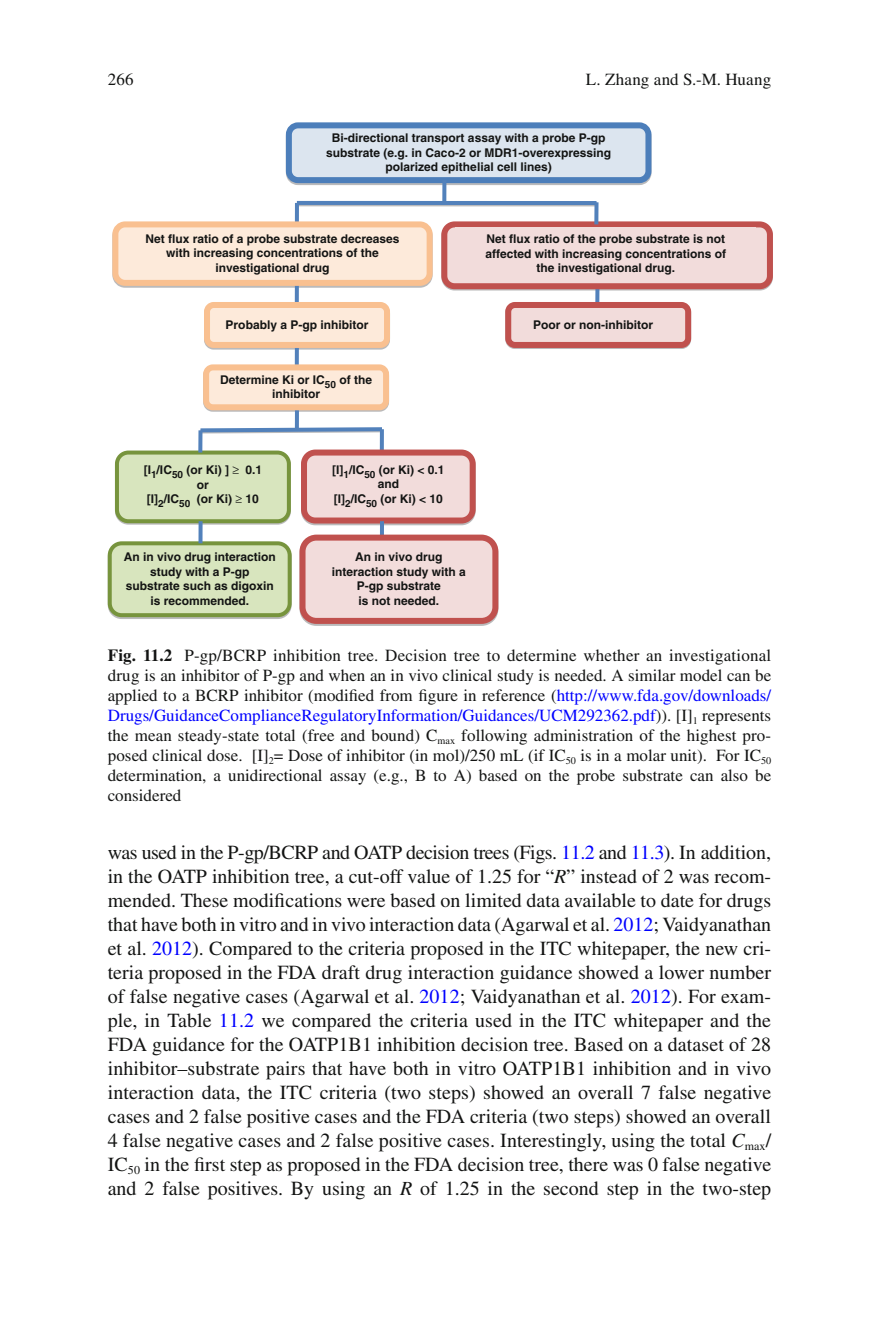
<style>
.page{position:relative;width:879px;height:1333px;background:#fff}
.page>*{position:absolute;margin:0;border:0;box-sizing:border-box;transform-origin:0 0}
.t1{font:20px/24px "Times";color:#131413;text-align:justify}
.t2{font:17px/20px "Times";color:#131413;text-align:justify}
.t3{font:700 12px/14.4px "Helvetica";color:#131413;text-align:center}
.s1{font-weight:700}
.s2{color:#00f}
.s3{font-style:italic}
</style>
<div class="page">
<div style="left:299px;top:536px;width:199px;height:90px;border:6px solid #bababb;border-radius:14px"></div>
<div style="left:108px;top:543px;width:184px;height:76px;border:4px solid #bababb;border-radius:12px"></div>
<div style="left:301px;top:451px;width:175px;height:74px;border:6px solid #bababb;border-radius:11px"></div>
<div style="left:203px;top:366px;width:186px;height:46px;border:6px solid #bababb;border-radius:7px"></div>
<div style="left:505px;top:303px;width:186px;height:46px;border:6px solid #bababb;border-radius:7px"></div>
<div style="left:204px;top:303px;width:186px;height:46px;border:6px solid #bababb;border-radius:7px"></div>
<hr style="left:297px;top:202px;width:299px;height:4px;background:#bababb">
<div style="left:112px;top:223px;width:321px;height:65px;border:6px solid #bababb;border-radius:10px"></div>
<div style="left:286px;top:124px;width:365px;height:61px;border:6px solid #bababb;border-radius:9px"></div>
<svg style="left:295px;top:286px;width:4px;height:16px"></svg>
<svg style="left:295px;top:348px;width:4px;height:16px"></svg>
<hr style="left:295px;top:407px;width:4px;height:22px;background:#5281bb">
<hr style="left:295px;top:203px;width:4px;height:22px;background:#5281bb">
<svg style="left:595px;top:289px;width:4px;height:13px"></svg>
<div style="left:110px;top:543px;width:180px;height:72px;background:#d8e5be;border-radius:12px"></div>
<div style="left:108px;top:541px;width:184px;height:76px;border:4px solid #77943d;border-radius:12px"></div>
<div style="left:508px;top:305px;width:180px;height:40px;background:#f2dcdb;border-radius:7px"></div>
<div style="left:505px;top:302px;width:186px;height:46px;border:6px solid #c0514e;border-radius:7px"></div>
<div style="left:444px;top:224px;width:326px;height:62px;background:#f2dcdb;border-radius:10px"></div>
<div style="left:441px;top:221px;width:332px;height:68px;border:6px solid #c0514e;border-radius:10px"></div>
<div style="left:115px;top:224px;width:315px;height:59px;background:#fdeada;border-radius:10px"></div>
<div style="left:112px;top:221px;width:321px;height:65px;border:6px solid #f9c090;border-radius:10px"></div>
<div style="left:289px;top:125px;width:359px;height:55px;background:#dce5ef;border-radius:9px"></div>
<div style="left:286px;top:122px;width:365px;height:61px;border:6px solid #4c7eba;border-radius:9px"></div>
<hr style="left:297px;top:201px;width:299px;height:4px;background:#5281bb">
<svg style="left:442px;top:180px;width:4px;height:21px"></svg>
<svg style="left:594px;top:202px;width:4px;height:22px"></svg>
<div style="left:207px;top:305px;width:180px;height:40px;background:#fdeada;border-radius:7px"></div>
<div style="left:204px;top:302px;width:186px;height:46px;border:6px solid #f9c090;border-radius:7px"></div>
<div style="left:206px;top:367px;width:180px;height:40px;background:#fdeada;border-radius:7px"></div>
<div style="left:203px;top:364px;width:186px;height:46px;border:6px solid #f9c090;border-radius:7px"></div>
<svg style="left:200px;top:425px;width:182px;height:10px"></svg>
<div style="left:117px;top:452px;width:172px;height:69px;background:#d8e5be;border-radius:11px"></div>
<div style="left:115px;top:450px;width:176px;height:73px;border:4px solid #77943d;border-radius:11px"></div>
<svg style="left:198px;top:430px;width:4px;height:22px"></svg>
<svg style="left:380px;top:429px;width:4px;height:20px"></svg>
<div style="left:304px;top:452px;width:169px;height:68px;background:#f2dcdb;border-radius:11px"></div>
<div style="left:301px;top:449px;width:175px;height:74px;border:6px solid #c0514e;border-radius:11px"></div>
<div style="left:198px;top:521px;width:5px;height:22px;background:#5281bb"></div>
<hr style="left:380px;top:521px;width:4px;height:22px;background:#5281bb">
<div style="left:302px;top:537px;width:193px;height:84px;background:#f2dcdb;border-radius:14px"></div>
<div style="left:299px;top:534px;width:199px;height:90px;border:6px solid #c0514e;border-radius:14px"></div>
<p class="t2" style="left:108px;top:71px;width:27px">266</p>
<p class="t2" style="left:586px;top:71px;width:187px">L. Zhang and S.-M. Huang</p>
<p class="t3" style="left:326px;top:132px;width:286px">Bi-directional transport assay with a probe P-gp substrate (e.g. in Caco-2 or MDR1-overexpressing polarized epithelial cell lines)</p>
<p class="t3" style="left:145px;top:232px;width:256px">Net flux ratio of a probe substrate decreases with increasing concentrations of the investigational drug</p>
<p class="t3" style="left:485px;top:233px;width:242px">Net flux ratio of the probe substrate is not affected with increasing concentrations of the investigational drug.</p>
<p class="t3" style="left:226px;top:318px;width:144px">Probably a P-gp inhibitor</p>
<p class="t3" style="left:533px;top:318px;width:122px">Poor or non-inhibitor</p>
<p class="t3" style="left:220px;top:373px;width:153px">Determine Ki or IC<sub>50</sub> of the inhibitor</p>
<p class="t3" style="left:144px;top:464px;width:120px">[I<sub>1</sub>/IC<sub>50</sub> (or Ki) ] ≥ 0.1 or<br>[I]<sub>2</sub>/IC<sub>50</sub> (or Ki) ≥ 10</p>
<p class="t3" style="left:332px;top:463px;width:114px">[I]<sub>1</sub>/IC<sub>50</sub> (or Ki) &lt; 0.1 and<br>[I]<sub>2</sub>/IC<sub>50</sub> (or Ki) &lt; 10</p>
<p class="t3" style="left:124px;top:551px;width:154px">An in vivo drug interaction study with a P-gp substrate such as digoxin is recommended.</p>
<p class="t3" style="left:332px;top:551px;width:136px">An in vivo drug interaction study with a<br>P-gp substrate<br>is not needed.</p>
<p class="t2" style="left:108px;top:647px;width:665px"><span class="s1">Fig. 11.2</span> P-gp/BCRP inhibition tree. Decision tree to determine whether an investigational drug is an inhibitor of P-gp and when an in vivo clinical study is needed. A similar model can be applied to a BCRP inhibitor (modified from figure in reference (<span class="s2">http://www.fda.gov/downloads/ Drugs/GuidanceComplianceRegulatoryInformation/Guidances/UCM292362.pdf</span>)). [I]<sub>1</sub> represents the mean steady-state total (free and bound) C<sub>max</sub> following administration of the highest pro&shy;posed clinical dose. [I]<sub>2</sub>= Dose of inhibitor (in mol)/250 mL (if IC<sub>50</sub> is in a molar unit). For IC<sub>50 </sub>determination, a unidirectional assay (e.g., B to A) based on the probe substrate can also be considered</p>
<p class="t1" style="left:108px;top:841px;width:665px">was used in the P-gp/BCRP and OATP decision trees (Figs. <span class="s2">11.2</span> and <span class="s2">11.3</span> ). In addition, in the OATP inhibition tree, a cut-off value of 1.25 for “ <span class="s3">R</span> ” instead of 2 was recom&shy;mended. These modifications were based on limited data available to date for drugs that have both in vitro and in vivo interaction data (Agarwal et al. <span class="s2">2012</span> ; Vaidyanathan et al. <span class="s2">2012</span> ). Compared to the criteria proposed in the ITC whitepaper, the new cri&shy;teria proposed in the FDA draft drug interaction guidance showed a lower number of false negative cases (Agarwal et al. <span class="s2">2012</span> ; Vaidyanathan et al. <span class="s2">2012</span> ). For exam&shy;ple, in Table <span class="s2">11.2</span> we compared the criteria used in the ITC whitepaper and the FDA guidance for the OATP1B1 inhibition decision tree. Based on a dataset of 28 inhibitor–substrate pairs that have both in vitro OATP1B1 inhibition and in vivo interaction data, the ITC criteria (two steps) showed an overall 7 false negative cases and 2 false positive cases and the FDA criteria (two steps) showed an overall 4 false negative cases and 2 false positive cases. Interestingly, using the total <span class="s3">C</span><sub>max</sub> / IC <sub>50</sub> in the first step as proposed in the FDA decision tree, there was 0 false negative and 2 false positives. By using an <span class="s3">R</span> of 1.25 in the second step in the two-step</p>
</div>
